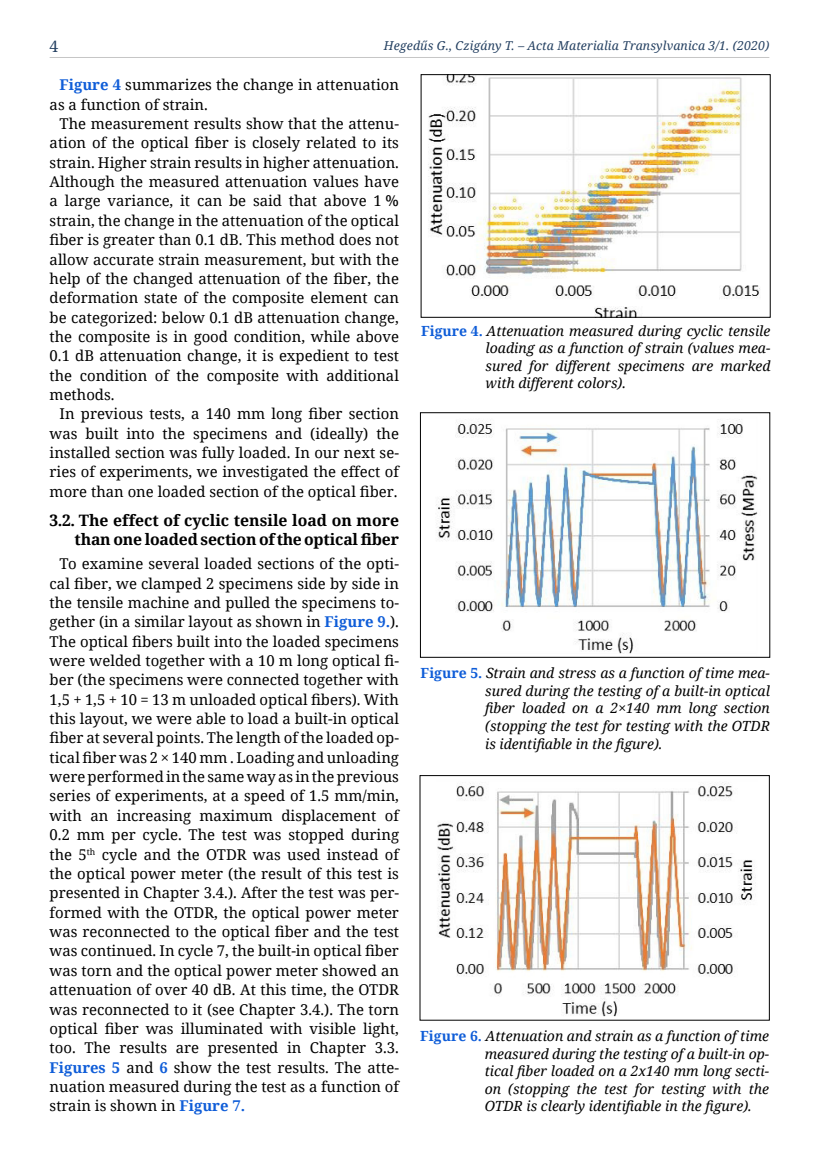
<style>
.page{position:relative;width:819px;height:1161px;background:#fff}
.page>*{position:absolute;margin:0;border:0;box-sizing:border-box;transform-origin:0 0}
.t1{font:700 15.75px/19.1px "Noto Serif";letter-spacing:-.01em;color:#000;text-align:right}
.t2{font:15.75px "Noto Serif";color:#244061}
.t3{font:14.88px/19.4px "Noto Serif";color:#000;text-align:justify}
.t4{font:italic 14px/17.5px "Noto Serif";color:#000;text-align:justify}
.t5{font:italic 12.25px "Noto Serif";letter-spacing:.01em;color:#244061}
.s1{font-weight:700;color:#0f5dd8}
.s2{font-weight:700;font-style:normal;color:#0f5dd8}
</style>
<div class="page">
<hr style="left:50px;top:57px;width:719px;height:1px;background:#c6c6c6">
<img style="left:428px;top:76px;width:332px;height:239px">
<div style="left:421px;top:74px;width:349px;height:243px;border:1px solid #000"></div>
<img style="left:436px;top:419px;width:322px;height:235px">
<div style="left:420px;top:412px;width:350px;height:245px;border:1px solid #000"></div>
<img style="left:437px;top:782px;width:319px;height:235px">
<p class="t2" style="left:50px;top:35px;width:10px">4</p>
<p class="t5" style="left:384px;top:37px;width:387px">Hegedűs G., Czigány T. – Acta Materialia Transylvanica 3/1. (2020)</p>
<p class="t3" style="left:50px;top:75px;width:351px;text-indent:10px"><span class="s1">Figure 4</span> summarizes the change in attenuation as a function of strain.</p>
<p class="t3" style="left:50px;top:113px;width:351px;text-indent:10px">The measurement results show that the attenu&shy;ation of the optical fiber is closely related to its strain. Higher strain results in higher attenuation.<br>Although the measured attenuation values have a large variance, it can be said that above 1 % strain, the change in the attenuation of the optical fiber is greater than 0.1 dB. This method does not allow accurate strain measurement, but with the help of the changed attenuation of the fiber, the deformation state of the composite element can be categorized: below 0.1 dB attenuation change, the composite is in good condition, while above 0.1 dB attenuation change, it is expedient to test the condition of the composite with additional methods.</p>
<p class="t3" style="left:50px;top:404px;width:351px;text-indent:10px">In previous tests, a 140 mm long fiber section was built into the specimens and (ideally) the installed section was fully loaded. In our next se&shy;ries of experiments, we investigated the effect of more than one loaded section of the optical fiber.</p>
<p class="t1" style="left:50px;top:510px;width:351px">3.2. The effect of cyclic tensile load on more than one loaded section of the optical fiber</p>
<p class="t3" style="left:50px;top:553px;width:351px;text-indent:10px">To examine several loaded sections of the opti&shy;cal fiber, we clamped 2 specimens side by side in the tensile machine and pulled the specimens to&shy;gether (in a similar layout as shown in <span class="s1">Figure 9.</span>).<br>The optical fibers built into the loaded specimens were welded together with a 10 m long optical fi&shy;ber (the specimens were connected together with 1,5 + 1,5 + 10 = 13 m unloaded optical fibers). With this layout, we were able to load a built-in optical fiber at several points. The length of the loaded op&shy;tical fiber was 2 × 140 mm . Loading and unloading were performed in the same way as in the previous series of experiments, at a speed of 1.5 mm/min, with an increasing maximum displacement of 0.2 mm per cycle. The test was stopped during the 5<sup>th</sup> cycle and the OTDR was used instead of the optical power meter (the result of this test is presented in Chapter 3.4.). After the test was per&shy;formed with the OTDR, the optical power meter was reconnected to the optical fiber and the test was continued. In cycle 7, the built-in optical fiber was torn and the optical power meter showed an attenuation of over 40 dB. At this time, the OTDR was reconnected to it (see Chapter 3.4.). The torn optical fiber was illuminated with visible light, too. The results are presented in Chapter 3.3.<br><span class="s1">Figures 5</span> and <span class="s1">6</span> show the test results. The atte&shy;nuation measured during the test as a function of strain is shown in <span class="s1">Figure 7.</span></p>
<p class="t4" style="left:485px;top:321px;width:286px;text-indent:-64px"><span class="s2">Figure 4.</span> Attenuation measured during cyclic tensile loading as a function of strain (values mea&shy;sured for different specimens are marked with different colors).</p>
<p class="t4" style="left:485px;top:664px;width:286px;text-indent:-64px"><span class="s2">Figure 5.</span> Strain and stress as a function of time mea&shy;sured during the testing of a built-in optical fiber loaded on a 2×140 mm long section (stopping the test for testing with the OTDR is identifiable in the figure).</p>
<p class="t4" style="left:484px;top:1027px;width:286px;text-indent:-64px"><span class="s2">Figure 6.</span> Attenuation and strain as a function of time measured during the testing of a built-in op&shy;tical fiber loaded on a 2x140 mm long secti&shy;on (stopping the test for testing with the OTDR is clearly identifiable in the figure).</p>
</div>
